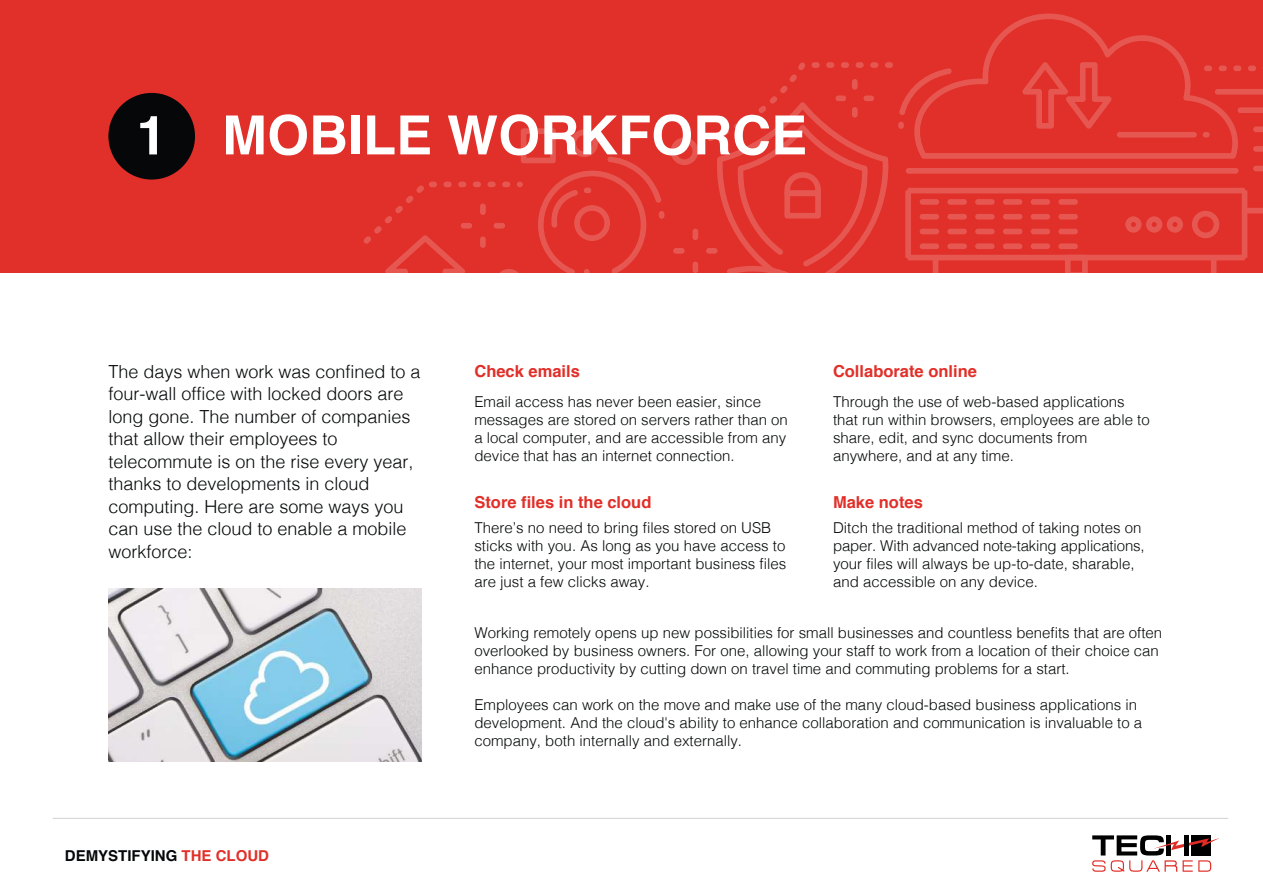
<style>
.page{position:relative;width:1263px;height:893px;background:#fff}
.page>*{position:absolute;margin:0;border:0;box-sizing:border-box;transform-origin:0 0}
.t1{font:700 54px "Helvetica";color:#fff}
.t2{font:300 18px/22.5px "Helvetica";color:#050708}
.t3{font:700 16.5px "Helvetica";color:#e12f29}
.t4{font:300 15px/18px "Helvetica";color:#050708}
.t5{font:700 15px "Helvetica";color:#050708}
.s1{color:#e12f29}
</style>
<div class="page">
<div style="left:0;top:0;width:1263px;height:272px;background:#e12f29"></div>
<div style="left:480px;top:204px;width:6px;height:11px;background:#e65752;border-radius:3px"></div>
<div style="left:480px;top:236px;width:6px;height:12px;background:#e65752;border-radius:3px"></div>
<div style="left:494px;top:223px;width:11px;height:6px;background:#e65651;border-radius:3px"></div>
<div style="left:461px;top:223px;width:11px;height:6px;background:#e65752;border-radius:3px"></div>
<div style="left:692px;top:229px;width:6px;height:11px;background:#e65752;border-radius:3px"></div>
<div style="left:692px;top:262px;width:6px;height:10px;background:#e65752;border-radius:3px"></div>
<div style="left:673px;top:248px;width:12px;height:6px;background:#e65752;border-radius:3px"></div>
<svg style="left:671px;top:137px;width:27px;height:28px"></svg>
<svg style="left:984px;top:14px;width:201px;height:48px"></svg>
<svg style="left:899px;top:62px;width:364px;height:210px"></svg>
<div style="left:1219px;top:65px;width:8px;height:6px;background:#e65752;border-radius:3px"></div>
<div style="left:1248px;top:65px;width:8px;height:6px;background:#e65752;border-radius:3px"></div>
<div style="left:1233px;top:65px;width:8px;height:6px;background:#e65752;border-radius:3px"></div>
<div style="left:885px;top:62px;width:8px;height:6px;background:#e65752;border-radius:3px"></div>
<svg style="left:707px;top:62px;width:182px;height:210px"></svg>
<svg style="left:363px;top:185px;width:102px;height:87px"></svg>
<div style="left:473px;top:182px;width:8px;height:5px;background:#e65752;border-radius:3px"></div>
<div style="left:487px;top:182px;width:9px;height:5px;background:#e65752;border-radius:3px"></div>
<div style="left:443px;top:182px;width:9px;height:5px;background:#e65752;border-radius:3px"></div>
<div style="left:429px;top:182px;width:8px;height:5px;background:#e65752;border-radius:3px"></div>
<div style="left:458px;top:182px;width:8px;height:5px;background:#e65752;border-radius:3px"></div>
<div style="left:906px;top:168px;width:332px;height:6px;background:#e65752;border-radius:3px"></div>
<svg style="left:495px;top:128px;width:166px;height:144px"></svg>
<div style="left:659px;top:211px;width:5px;height:8px;background:#e65752;border-radius:3px"></div>
<div style="left:898px;top:122px;width:6px;height:7px;background:#e65752;border-radius:3px"></div>
<div style="left:1203px;top:132px;width:7px;height:6px;background:#e65752;border-radius:3px"></div>
<hr style="left:53px;top:818px;width:1175px;height:1px;background:#d0d2d3">
<div style="left:108px;top:93px;width:87px;height:87px;background:#050708;border-radius:50%"></div>
<img style="left:108px;top:588px;width:313px;height:173px">
<svg style="left:1092px;top:835px;width:127px;height:37px"></svg>
<div style="left:1184px;top:835px;width:5px;height:20px;background:#000"></div>
<h1 class="t1" style="left:136px;top:92px;width:672px">1 MOBILE WORKFORCE</h1>
<p class="t2" style="left:108px;top:359px;width:314px">The days when work was confined to a four-wall office with locked doors are long gone. The number of companies that allow their employees to telecommute is on the rise every year, thanks to developments in cloud computing. Here are some ways you can use the cloud to enable a mobile workforce:</p>
<p class="t5" style="left:65px;top:843px;width:206px">DEMYSTIFYING <span class="s1">THE CLOUD</span></p>
<p class="t3" style="left:474px;top:357px;width:107px">Check emails</p>
<p class="t3" style="left:833px;top:357px;width:145px">Collaborate online</p>
<p class="t4" style="left:474px;top:391px;width:315px">Email access has never been easier, since messages are stored on servers rather than on a local computer, and are accessible from any device that has an internet connection.</p>
<p class="t4" style="left:833px;top:391px;width:318px">Through the use of web-based applications that run within browsers, employees are able to share, edit, and sync documents from anywhere, and at any time.</p>
<p class="t3" style="left:474px;top:489px;width:178px">Store files in the cloud</p>
<p class="t3" style="left:833px;top:489px;width:91px">Make notes</p>
<p class="t4" style="left:474px;top:518px;width:313px">There’s no need to bring files stored on USB sticks with you. As long as you have access to the internet, your most important business files are just a few clicks away.</p>
<p class="t4" style="left:474px;top:623px;width:689px">Working remotely opens up new possibilities for small businesses and countless benefits that are often overlooked by business owners. For one, allowing your staff to work from a location of their choice can enhance productivity by cutting down on travel time and commuting problems for a start.</p>
<p class="t4" style="left:474px;top:695px;width:669px">Employees can work on the move and make use of the many cloud-based business applications in development. And the cloud's ability to enhance collaboration and communication is invaluable to a company, both internally and externally.</p>
<p class="t4" style="left:833px;top:518px;width:313px">Ditch the traditional method of taking notes on paper. With advanced note-taking applications, your files will always be up-to-date, sharable, and accessible on any device.</p>
</div>
